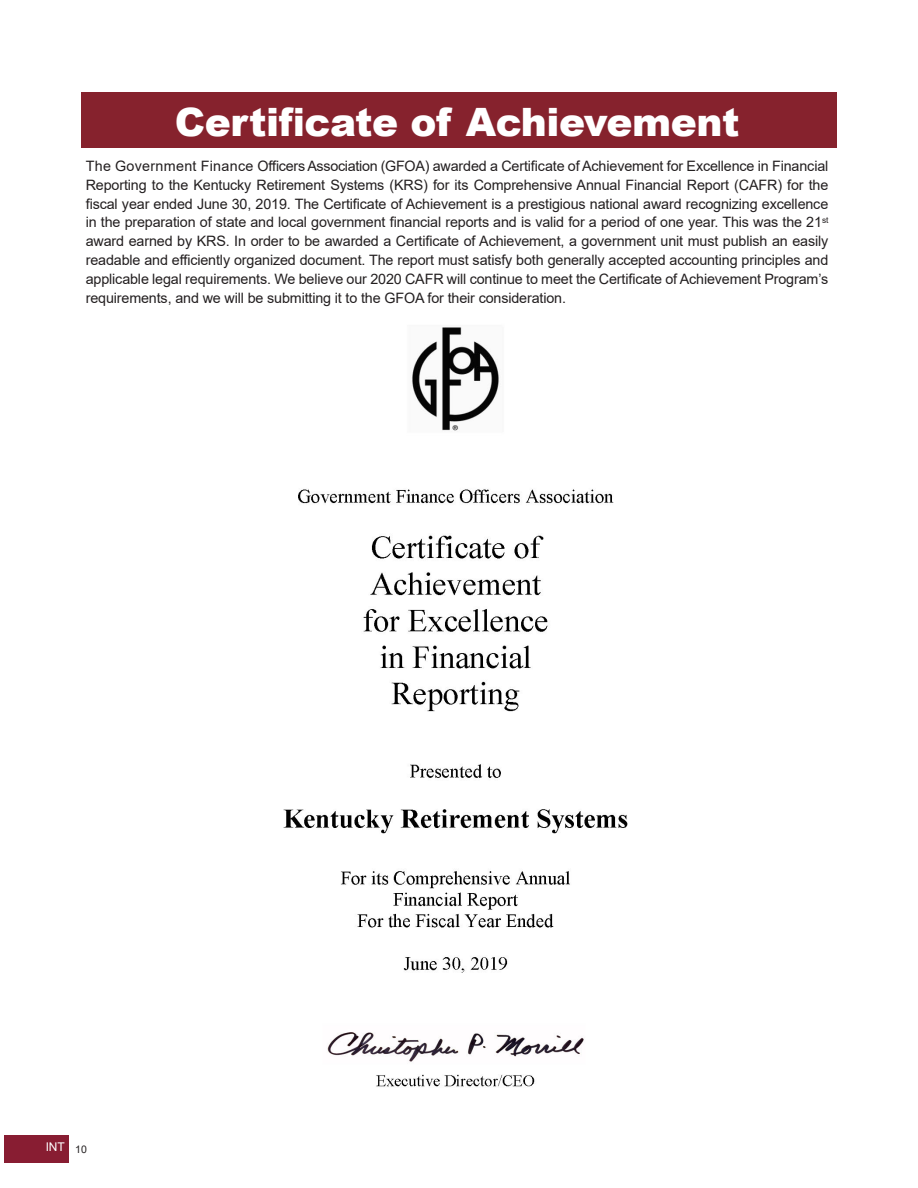
<style>
.page{position:relative;width:918px;height:1188px;background:#fff}
.page>*{position:absolute;margin:0;border:0;box-sizing:border-box;transform-origin:0 0}
.t1{font:900 39.15px "Arial";letter-spacing:-.01em;color:#fff}
.t2{font:14.4px/18.8px "Arial";letter-spacing:-.01em;color:#231f20;text-align:justify}
.t3{font:12px "Arial";color:#fff}
</style>
<div class="page">
<div style="left:4px;top:1135px;width:65px;height:27px;background:#881d32"></div>
<img style="left:284px;top:327px;width:344px;height:760px">
<div style="left:81px;top:93px;width:756px;height:55px;background:#86222d"></div>
<p class="t1" style="left:175px;top:93px;width:566px">Certificate of Achievement</p>
<p class="t2" style="left:86px;top:156px;width:744px">The Government Finance Officers Association (GFOA) awarded a Certificate of Achievement for Excellence in Financial Reporting to the Kentucky Retirement Systems (KRS) for its Comprehensive Annual Financial Report (CAFR) for the fiscal year ended June 30, 2019. The Certificate of Achievement is a prestigious national award recognizing excellence in the preparation of state and local government financial reports and is valid for a period of one year. This was the 21<sup>st </sup>award earned by KRS. In order to be awarded a Certificate of Achievement, a government unit must publish an easily readable and efficiently organized document. The report must satisfy both generally accepted accounting principles and applicable legal requirements. We believe our 2020 CAFR will continue to meet the Certificate of Achievement Program’s requirements, and we will be submitting it to the GFOA for their consideration.</p>
<p class="t3" style="left:46px;top:1138px;width:43px">INT <sub>10</sub></p>
</div>
